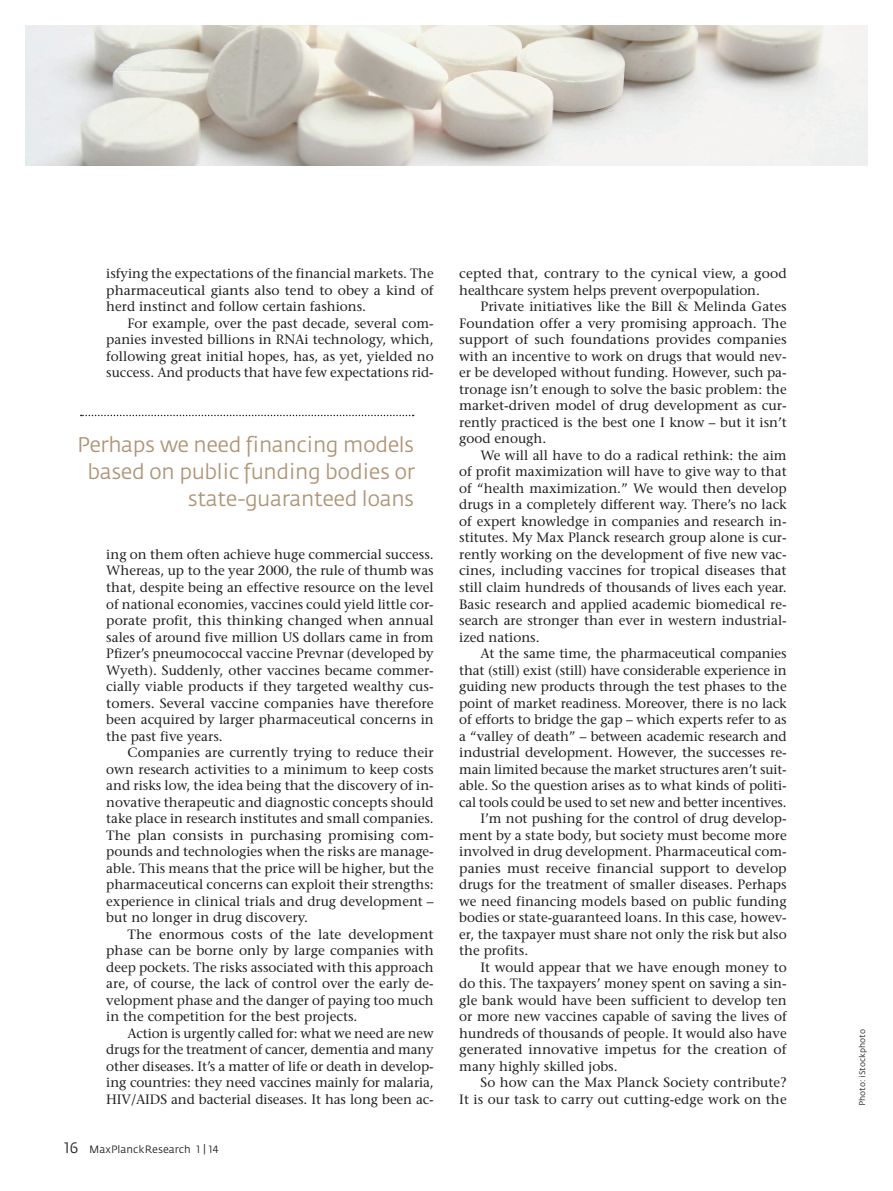
<style>
.page{position:relative;width:893px;height:1191px;background:#fff}
.page>*{position:absolute;margin:0;border:0;box-sizing:border-box;transform-origin:0 0}
.t1{font:21px/27px "Fedra Sans";letter-spacing:-.02em;color:#b09576;text-align:right}
.t2{font:13.5px "Stone Serif";color:#231f20}
.t3{font:10.5px "Fedra Sans";color:#231f20}
.t4{font:8.25px "Fedra Sans";color:#231f20}
.s1{font-family:"Fedra Sans Book SC";font-size:15px}
.s2{font-family:"Fedra Sans Book SC"}
</style>
<div class="page">
<svg style="left:81px;top:415px;width:333px;height:1px"></svg>
<img style="left:26px;top:26px;width:841px;height:140px">
<p class="t2" style="left:106px;top:268px;width:329px">isfying the expectations of the financial markets. The</p>
<p class="t2" style="left:106px;top:285px;width:329px">pharmaceutical giants also tend to obey a kind of</p>
<p class="t2" style="left:106px;top:301px;width:261px">herd instinct and follow certain fashions.</p>
<p class="t2" style="left:128px;top:318px;width:308px">For example, over the past decade, several com-</p>
<p class="t2" style="left:106px;top:334px;width:329px">panies invested billions in RNAi technology, which,</p>
<p class="t2" style="left:106px;top:351px;width:329px">following great initial hopes, has, as yet, yielded no</p>
<p class="t2" style="left:106px;top:367px;width:329px">success. And products that have few expectations rid-</p>
<p class="t1" style="left:77px;top:433px;width:340px">Perhaps we need financing models based on public funding bodies or state-guaranteed loans</p>
<p class="t2" style="left:106px;top:549px;width:329px">ing on them often achieve huge commercial success.</p>
<p class="t2" style="left:106px;top:565px;width:329px">Whereas, up to the year 2000, the rule of thumb was</p>
<p class="t2" style="left:106px;top:582px;width:329px">that, despite being an effective resource on the level</p>
<p class="t2" style="left:106px;top:598px;width:329px">of national economies, vaccines could yield little cor-</p>
<p class="t2" style="left:106px;top:615px;width:329px">porate profit, this thinking changed when annual</p>
<p class="t2" style="left:106px;top:631px;width:329px">sales of around five million US dollars came in from</p>
<p class="t2" style="left:106px;top:648px;width:329px">Pfizer’s pneumococcal vaccine Prevnar (developed by</p>
<p class="t2" style="left:106px;top:664px;width:329px">Wyeth). Suddenly, other vaccines became commer-</p>
<p class="t2" style="left:106px;top:681px;width:329px">cially viable products if they targeted wealthy cus-</p>
<p class="t2" style="left:106px;top:697px;width:329px">tomers. Several vaccine companies have therefore</p>
<p class="t2" style="left:106px;top:714px;width:329px">been acquired by larger pharmaceutical concerns in</p>
<p class="t2" style="left:106px;top:730px;width:118px">the past five years.</p>
<p class="t2" style="left:128px;top:747px;width:308px">Companies are currently trying to reduce their</p>
<p class="t2" style="left:106px;top:763px;width:329px">own research activities to a minimum to keep costs</p>
<p class="t2" style="left:106px;top:780px;width:329px">and risks low, the idea being that the discovery of in-</p>
<p class="t2" style="left:106px;top:796px;width:329px">novative therapeutic and diagnostic concepts should</p>
<p class="t2" style="left:106px;top:813px;width:329px">take place in research institutes and small companies.</p>
<p class="t2" style="left:106px;top:829px;width:329px">The plan consists in purchasing promising com-</p>
<p class="t2" style="left:106px;top:846px;width:329px">pounds and technologies when the risks are manage-</p>
<p class="t2" style="left:106px;top:862px;width:329px">able. This means that the price will be higher, but the</p>
<p class="t2" style="left:106px;top:879px;width:329px">pharmaceutical concerns can exploit their strengths:</p>
<p class="t2" style="left:106px;top:895px;width:329px">experience in clinical trials and drug development –</p>
<p class="t2" style="left:106px;top:912px;width:203px">but no longer in drug discovery.</p>
<p class="t2" style="left:128px;top:928px;width:308px">The enormous costs of the late development</p>
<p class="t2" style="left:106px;top:945px;width:329px">phase can be borne only by large companies with</p>
<p class="t2" style="left:106px;top:961px;width:329px">deep pockets. The risks associated with this approach</p>
<p class="t2" style="left:106px;top:978px;width:329px">are, of course, the lack of control over the early de-</p>
<p class="t2" style="left:106px;top:994px;width:329px">velopment phase and the danger of paying too much</p>
<p class="t2" style="left:106px;top:1011px;width:253px">in the competition for the best projects.</p>
<p class="t2" style="left:128px;top:1027px;width:308px">Action is urgently called for: what we need are new</p>
<p class="t2" style="left:106px;top:1044px;width:329px">drugs for the treatment of cancer, dementia and many</p>
<p class="t2" style="left:106px;top:1060px;width:329px">other diseases. It’s a matter of life or death in develop-</p>
<p class="t2" style="left:106px;top:1077px;width:329px">ing countries: they need vaccines mainly for malaria,</p>
<p class="t2" style="left:106px;top:1093px;width:329px">HIV/AIDS and bacterial diseases. It has long been ac-</p>
<p class="t3" style="left:64px;top:1145px;width:156px"><span class="s1">16</span> MaxPlanckResearch <span class="s2">1 | 14</span></p>
<p class="t2" style="left:459px;top:268px;width:329px">cepted that, contrary to the cynical view, a good</p>
<p class="t2" style="left:459px;top:285px;width:302px">healthcare system helps prevent overpopulation.</p>
<p class="t2" style="left:480px;top:301px;width:308px">Private initiatives like the Bill &amp; Melinda Gates</p>
<p class="t2" style="left:459px;top:318px;width:329px">Foundation offer a very promising approach. The</p>
<p class="t2" style="left:459px;top:334px;width:329px">support of such foundations provides companies</p>
<p class="t2" style="left:459px;top:351px;width:329px">with an incentive to work on drugs that would nev-</p>
<p class="t2" style="left:459px;top:367px;width:329px">er be developed without funding. However, such pa-</p>
<p class="t2" style="left:459px;top:384px;width:329px">tronage isn’t enough to solve the basic problem: the</p>
<p class="t2" style="left:459px;top:400px;width:329px">market-driven model of drug development as cur-</p>
<p class="t2" style="left:459px;top:417px;width:329px">rently practiced is the best one I know – but it isn’t</p>
<p class="t2" style="left:459px;top:433px;width:89px">good enough.</p>
<p class="t2" style="left:480px;top:450px;width:308px">We will all have to do a radical rethink: the aim</p>
<p class="t2" style="left:459px;top:466px;width:329px">of profit maximization will have to give way to that</p>
<p class="t2" style="left:459px;top:483px;width:329px">of “health maximization.” We would then develop</p>
<p class="t2" style="left:459px;top:499px;width:329px">drugs in a completely different way. There’s no lack</p>
<p class="t2" style="left:459px;top:516px;width:329px">of expert knowledge in companies and research in-</p>
<p class="t2" style="left:459px;top:532px;width:329px">stitutes. My Max Planck research group alone is cur-</p>
<p class="t2" style="left:459px;top:549px;width:329px">rently working on the development of five new vac-</p>
<p class="t2" style="left:459px;top:565px;width:329px">cines, including vaccines for tropical diseases that</p>
<p class="t2" style="left:459px;top:582px;width:329px">still claim hundreds of thousands of lives each year.</p>
<p class="t2" style="left:459px;top:598px;width:329px">Basic research and applied academic biomedical re-</p>
<p class="t2" style="left:459px;top:615px;width:329px">search are stronger than ever in western industrial-</p>
<p class="t2" style="left:459px;top:631px;width:82px">ized nations.</p>
<p class="t2" style="left:480px;top:648px;width:308px">At the same time, the pharmaceutical companies</p>
<p class="t2" style="left:459px;top:664px;width:329px">that (still) exist (still) have considerable experience in</p>
<p class="t2" style="left:459px;top:681px;width:329px">guiding new products through the test phases to the</p>
<p class="t2" style="left:459px;top:697px;width:329px">point of market readiness. Moreover, there is no lack</p>
<p class="t2" style="left:459px;top:714px;width:329px">of efforts to bridge the gap – which experts refer to as</p>
<p class="t2" style="left:459px;top:730px;width:329px">a “valley of death” – between academic research and</p>
<p class="t2" style="left:459px;top:747px;width:329px">industrial development. However, the successes re-</p>
<p class="t2" style="left:459px;top:763px;width:329px">main limited because the market structures aren’t suit-</p>
<p class="t2" style="left:459px;top:780px;width:329px">able. So the question arises as to what kinds of politi-</p>
<p class="t2" style="left:459px;top:796px;width:329px">cal tools could be used to set new and better incentives.</p>
<p class="t2" style="left:480px;top:813px;width:308px">I’m not pushing for the control of drug develop-</p>
<p class="t2" style="left:459px;top:829px;width:329px">ment by a state body, but society must become more</p>
<p class="t2" style="left:459px;top:846px;width:329px">involved in drug development. Pharmaceutical com-</p>
<p class="t2" style="left:459px;top:862px;width:329px">panies must receive financial support to develop</p>
<p class="t2" style="left:459px;top:879px;width:329px">drugs for the treatment of smaller diseases. Perhaps</p>
<p class="t2" style="left:459px;top:895px;width:329px">we need financing models based on public funding</p>
<p class="t2" style="left:459px;top:912px;width:329px">bodies or state-guaranteed loans. In this case, howev-</p>
<p class="t2" style="left:459px;top:928px;width:329px">er, the taxpayer must share not only the risk but also</p>
<p class="t2" style="left:459px;top:945px;width:71px">the profits.</p>
<p class="t2" style="left:480px;top:961px;width:308px">It would appear that we have enough money to</p>
<p class="t2" style="left:459px;top:978px;width:329px">do this. The taxpayers’ money spent on saving a sin-</p>
<p class="t2" style="left:459px;top:994px;width:329px">gle bank would have been sufficient to develop ten</p>
<p class="t2" style="left:459px;top:1011px;width:329px">or more new vaccines capable of saving the lives of</p>
<p class="t2" style="left:459px;top:1027px;width:329px">hundreds of thousands of people. It would also have</p>
<p class="t2" style="left:459px;top:1044px;width:329px">generated innovative impetus for the creation of</p>
<p class="t2" style="left:459px;top:1060px;width:160px">many highly skilled jobs.</p>
<p class="t2" style="left:480px;top:1077px;width:308px">So how can the Max Planck Society contribute?</p>
<p class="t2" style="left:459px;top:1093px;width:329px">It is our task to carry out cutting-edge work on the</p>
<p class="t4" style="left:859px;top:1106px;width:78px;rotate:-90deg">Photo: iStockphoto</p>
</div>
